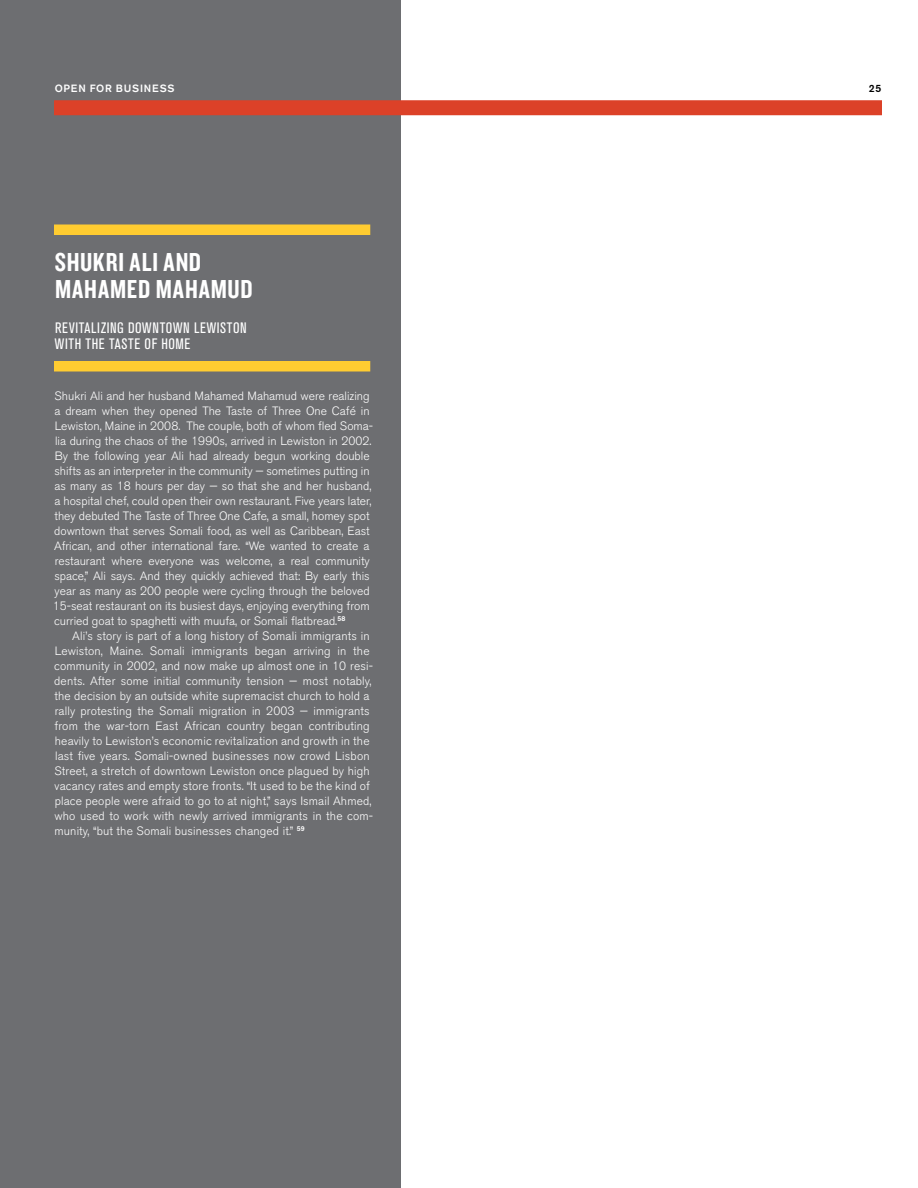
<style>
.page{position:relative;width:918px;height:1188px;background:#fff}
.page>*{position:absolute;margin:0;border:0;box-sizing:border-box;transform-origin:0 0}
.t1{font:27px/27px "Knockout HTF49 Liteweight";letter-spacing:.03em;color:#fff}
.t2{font:condensed 15px "Akzidenz Grotesk BE";letter-spacing:.04em;color:#fff}
.t3{font:300 12px/15px "Akzidenz Grotesk BE";color:#fff}
.t4{font:500 10.5px "Akzidenz Grotesk BE";color:#fff}
.t5{font:500 10.5px "Akzidenz Grotesk BE";color:#000}
</style>
<div class="page">
<div style="left:0;top:0;width:400px;height:1188px;background:#6d6e71"></div>
<div style="left:54px;top:100px;width:828px;height:15px;background:#dc4128"></div>
<div style="left:54px;top:225px;width:316px;height:10px;background:#ffcc31"></div>
<div style="left:54px;top:361px;width:316px;height:11px;background:#ffcc31"></div>
<p class="t4" style="left:55px;top:81px;width:9px">OPEN</p>
<p class="t4" style="left:90px;top:81px;width:9px">FOR</p>
<p class="t4" style="left:116px;top:81px;width:9px">BUS</p>
<p class="t4" style="left:140px;top:81px;width:13px">INESS</p>
<p class="t5" style="left:869px;top:81px;width:14px">25</p>
<h1 class="t1" style="left:55px;top:249px;width:199px">SHUKRI ALI AND<br>MAHAMED MAHAMUD</h1>
<p class="t2" style="left:55px;top:319px;width:27px">REVITALI</p>
<p class="t2" style="left:101px;top:319px;width:44px">ZING DOWNTOWN</p>
<p class="t2" style="left:194px;top:319px;width:14px">LEWISTON</p>
<p class="t2" style="left:55px;top:335px;width:8px">WITH</p>
<p class="t2" style="left:86px;top:335px;width:37px">THE TASTE</p>
<p class="t2" style="left:145px;top:335px;width:32px">OF HOME</p>
<p class="t3" style="left:53px;top:389px;width:322px">Shukri Ali and her husband Mahamed Mahamud were realizing a dream when they opened The Taste of Three One Café in Lewiston, Maine in 2008. The couple, both of whom fled Soma&shy;lia during the chaos of the 1990s, arrived in Lewiston in 2002.<br>By the following year Ali had already begun working double shifts as an interpreter in the community — sometimes putting in as many as 18 hours per day — so that she and her husband, a hospital chef, could open their own restaurant. Five years later, they debuted The Taste of Three One Cafe, a small, homey spot downtown that serves Somali food, as well as Caribbean, East African, and other international fare. “We wanted to create a restaurant where everyone was welcome, a real community space,” Ali says. And they quickly achieved that: By early this year as many as 200 people were cycling through the beloved 15-seat restaurant on its busiest days, enjoying everything from curried goat to spaghetti with muufa, or Somali flatbread.<sup>58</sup></p>
<p class="t3" style="left:54px;top:629px;width:320px;text-indent:18px">Ali’s story is part of a long history of Somali immigrants in Lewiston, Maine. Somali immigrants began arriving in the community in 2002, and now make up almost one in 10 resi&shy;dents. After some initial community tension — most notably, the decision by an outside white supremacist church to hold a rally protesting the Somali migration in 2003 — immigrants from the war-torn East African country began contributing heavily to Lewiston’s economic revitalization and growth in the last five years. Somali-owned businesses now crowd Lisbon Street, a stretch of downtown Lewiston once plagued by high vacancy rates and empty store fronts. “It used to be the kind of place people were afraid to go to at night,” says Ismail Ahmed, who used to work with newly arrived immigrants in the com&shy;munity, “but the Somali businesses changed it.” <sup>59</sup></p>
</div>
